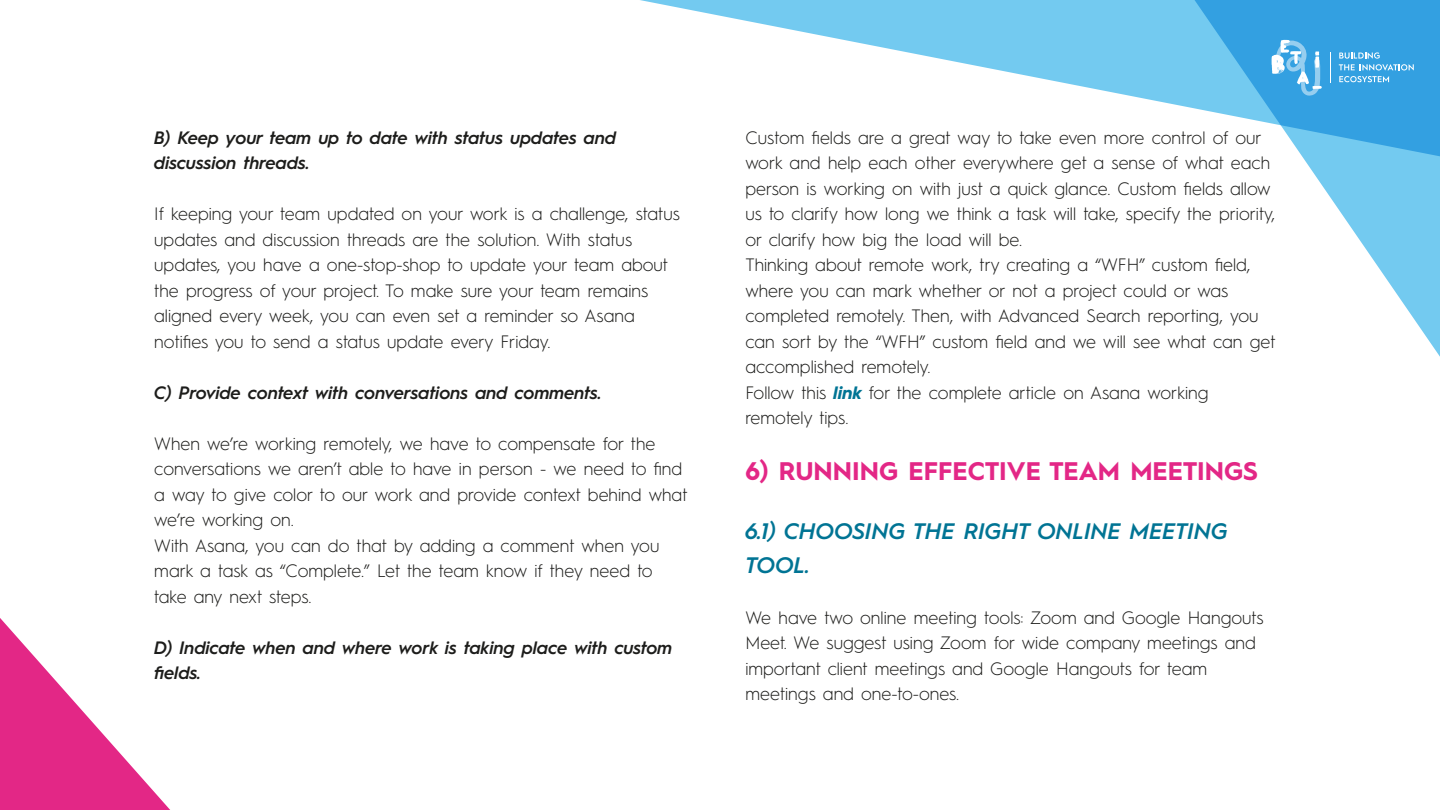
<style>
.page{position:relative;width:1440px;height:810px;background:#fff}
.page>*{position:absolute;margin:0;border:0;box-sizing:border-box;transform-origin:0 0}
.t1{font:italic 600 28.58px "Hurme Geometric Sans 1";color:#007494;scale:.16 1}
.t2{font:700 25.5px "Hurme Geometric Sans 1";color:#e32786}
.t3{font:italic 600 22.5px/33.8px "Hurme Geometric Sans 1";color:#007494}
.t4{font:300 18px/25.5px "Hurme Geometric Sans 1";color:#1d1d1b}
.t5{font:italic 600 18px/25.5px "Hurme Geometric Sans 1";color:#1d1d1b}
.s1{font-weight:700;font-style:italic;color:#007494}
</style>
<div class="page">
<svg style="left:1342px;top:214px;width:98px;height:143px"></svg>
<svg style="left:640px;top:0;width:800px;height:214px"></svg>
<svg style="left:0;top:618px;width:170px;height:192px;fill:#e32d89"></svg>
<svg style="left:1339px;top:52px;width:75px;height:30px;background:#59b1e6"></svg>
<svg style="left:1271px;top:40px;width:51px;height:56px;background:#6ab9e8"></svg>
<hr style="left:1330px;top:52px;width:1px;height:31px;background:#fff">
<p class="t5" style="left:154px;top:123px;width:463px">B) Keep your team up to date with status updates and discussion threads.</p>
<p class="t4" style="left:154px;top:200px;width:527px">If keeping your team updated on your work is a challenge, status updates and discussion threads are the solution. With status updates, you have a one-stop-shop to update your team about the progress of your project. To make sure your team remains aligned every week, you can even set a reminder so Asana notifies you to send a status update every Friday.</p>
<p class="t5" style="left:154px;top:378px;width:449px">C) Provide context with conversations and comments.</p>
<p class="t4" style="left:154px;top:429px;width:535px">When we’re working remotely, we have to compensate for the conversations we aren’t able to have in person - we need to find a way to give color to our work and provide context behind what we’re working on.<br>With Asana, you can do that by adding a comment when you mark a task as “Complete.” Let the team know if they need to take any next steps.</p>
<p class="t5" style="left:154px;top:633px;width:520px">D) Indicate when and where work is taking place with custom fields.</p>
<p class="t4" style="left:745px;top:123px;width:532px">Custom fields are a great way to take even more control of our work and help each other everywhere get a sense of what each person is working on with just a quick glance. Custom fields allow us to clarify how long we think a task will take, specify the priority, or clarify how big the load will be.<br>Thinking about remote work, try creating a “WFH” custom field, where you can mark whether or not a project could or was completed remotely. Then, with Advanced Search reporting, you can sort by the “WFH” custom field and we will see what can get accomplished remotely.<br>Follow this <span class="s1">link</span> for the complete article on Asana working remotely tips.</p>
<h2 class="t2" style="left:745px;top:453px;width:514px">6) RUNNING EFFECTIVE TEAM MEETINGS</h2>
<p class="t3" style="left:745px;top:513px;width:484px">6.1) CHOOSING THE RIGHT ONLINE MEETING<br>TOOL.</p>
<p class="t4" style="left:745px;top:603px;width:520px">We have two online meeting tools: Zoom and Google Hangouts Meet. We suggest using Zoom for wide company meetings and important client meetings and Google Hangouts for team meetings and one-to-ones.</p>
<h1 class="t1" style="left:827px;top:371px;width:276px">http://cutt.ly/BtzucEs</h1>
</div>
